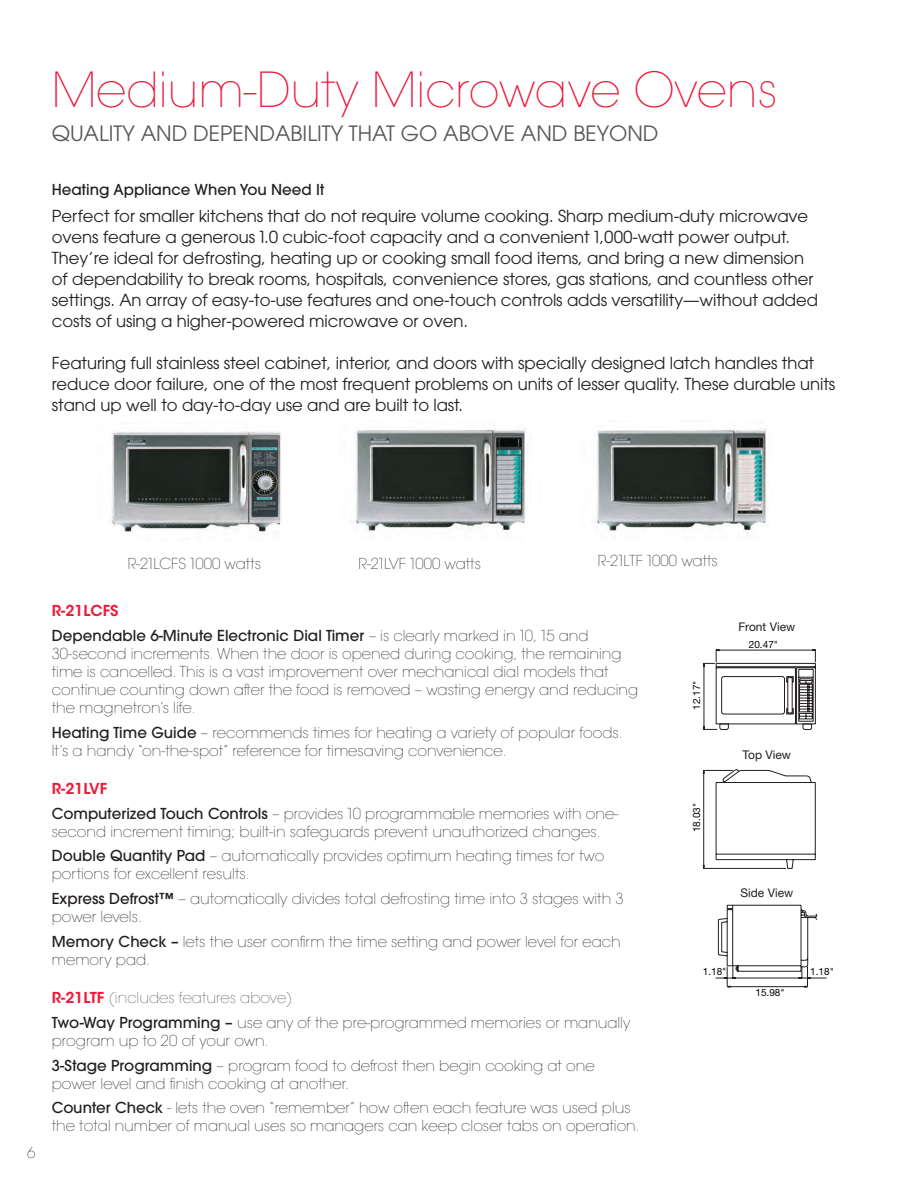
<style>
.page{position:relative;width:918px;height:1188px;background:#fff}
.page>*{position:absolute;margin:0;border:0;box-sizing:border-box;transform-origin:0 0}
.Heading_2{font:200 48px "ITC Avant Garde Std";color:#ed1a3a}
.Heading_2_Sub{font:21px "ITC Avant Garde Std";color:#57585a}
.Body_copy{font:16.5px/21px "ITC Avant Garde Std";letter-spacing:-.005em;color:#231f20}
.t1{font:200 15px/18px "ITC Avant Garde Std";color:#231f20}
.t2{font:200 15px "ITC Avant Garde Std";color:#57585a}
.Heading_4{font:500 15px "ITC Avant Garde Std";color:#231f20}
.t3{font:600 15px "ITC Avant Garde Std";color:#ed1a3a}
.t4{font:12px "Helvetica Neue LT Std";color:#231f20}
.t5{font:10.05px "Helvetica Neue LT Std";color:#050504}
.s1{font-weight:500}
.s2{font-weight:600;color:#ed1a3a}
</style>
<div class="page">
<img style="left:594px;top:425px;width:172px;height:111px">
<img style="left:353px;top:429px;width:173px;height:104px">
<img style="left:109px;top:431px;width:173px;height:104px">
<svg style="left:703px;top:649px;width:113px;height:220px"></svg>
<svg style="left:715px;top:905px;width:112px;height:83px"></svg>
<p class="Heading_2" style="left:52px;top:60px;width:728px">Medium-Duty Microwave Ovens</p>
<p class="Heading_2_Sub" style="left:52px;top:121px;width:608px">QUALITY AND DEPENDABILITY THAT GO ABOVE AND BEYOND</p>
<p class="Heading_4" style="left:52px;top:180px;width:274px">Heating Appliance When You Need It</p>
<p class="Body_copy" style="left:52px;top:206px;width:768px">Perfect for smaller kitchens that do not require volume cooking. Sharp medium-duty microwave ovens feature a generous 1.0 cubic-foot capacity and a convenient 1,000-watt power output.<br>They’re ideal for defrosting, heating up or cooking small food items, and bring a new dimension of dependability to break rooms, hospitals, convenience stores, gas stations, and countless other settings. An array of easy-to-use features and one-touch controls adds versatility—without added costs of using a higher-powered microwave or oven.</p>
<p class="Body_copy" style="left:52px;top:352px;width:785px">Featuring full stainless steel cabinet, interior, and doors with specially designed latch handles that reduce door failure, one of the most frequent problems on units of lesser quality. These durable units stand up well to day-to-day use and are built to last.</p>
<p class="t1" style="left:27px;top:1144px;width:10px">6</p>
<p class="t1" style="left:128px;top:555px;width:135px">R-21LCFS 1000 watts</p>
<p class="t1" style="left:358px;top:555px;width:124px">R-21LVF 1000 watts</p>
<p class="t1" style="left:598px;top:552px;width:122px">R-21LTF 1000 watts</p>
<p class="t3" style="left:52px;top:601px;width:68px">R-21LCFS</p>
<p class="t1" style="left:52px;top:627px;width:588px"><span class="s1">Dependable 6-Minute Electronic Dial Timer</span> – is clearly marked in 10, 15 and 30-second increments. When the door is opened during cooking, the remaining time is cancelled. This is a vast improvement over mechanical dial models that continue counting down after the food is removed – wasting energy and reducing the magnetron’s life.</p>
<p class="t1" style="left:52px;top:723px;width:573px"><span class="s1">Heating Time Guide</span> – recommends times for heating a variety of popular foods.<br>It’s a handy “on-the-spot” reference for timesaving convenience.</p>
<p class="t3" style="left:52px;top:779px;width:57px">R-21LVF</p>
<p class="t1" style="left:52px;top:804px;width:568px"><span class="s1">Computerized Touch Controls</span> – provides 10 programmable memories with one&shy;second increment timing; built-in safeguards prevent unauthorized changes.</p>
<p class="t1" style="left:52px;top:847px;width:554px"><span class="s1">Double Quantity Pad</span> – automatically provides optimum heating times for two portions for excellent results.</p>
<p class="t1" style="left:52px;top:890px;width:573px"><span class="s1">Express Defrost™</span> – automatically divides total defrosting time into 3 stages with 3 power levels.</p>
<p class="t1" style="left:52px;top:933px;width:570px"><span class="s1">Memory Check –</span> lets the user confirm the time setting and power level for each memory pad.</p>
<p class="t2" style="left:52px;top:988px;width:242px"><span class="s2">R-21LTF</span> (includes features above)</p>
<p class="t1" style="left:52px;top:1014px;width:580px"><span class="s1">Two-Way Programming –</span> use any of the pre-programmed memories or manually program up to 20 of your own.</p>
<p class="t1" style="left:52px;top:1056px;width:544px"><span class="s1">3-Stage Programming</span> – program food to defrost then begin cooking at one power level and finish cooking at another.</p>
<p class="t1" style="left:52px;top:1099px;width:590px"><span class="s1">Counter Check</span> - lets the oven “remember” how often each feature was used plus the total number of manual uses so managers can keep closer tabs on operation.</p>
<p class="t5" style="left:691px;top:710px;width:31px;rotate:-90deg">12.17"</p>
<p class="t5" style="left:691px;top:832px;width:31px;rotate:-90deg">18.03"</p>
<p class="t4" style="left:738px;top:620px;width:58px">Front View</p>
<p class="t5" style="left:749px;top:638px;width:31px">20.47"</p>
<p class="t4" style="left:743px;top:748px;width:50px">Top View</p>
<p class="t4" style="left:740px;top:885px;width:54px">Side View</p>
<p class="t5" style="left:703px;top:966px;width:25px">1.18"</p>
<p class="t5" style="left:756px;top:986px;width:31px">15.98"</p>
<p class="t5" style="left:810px;top:966px;width:25px">1.18"</p>
</div>
